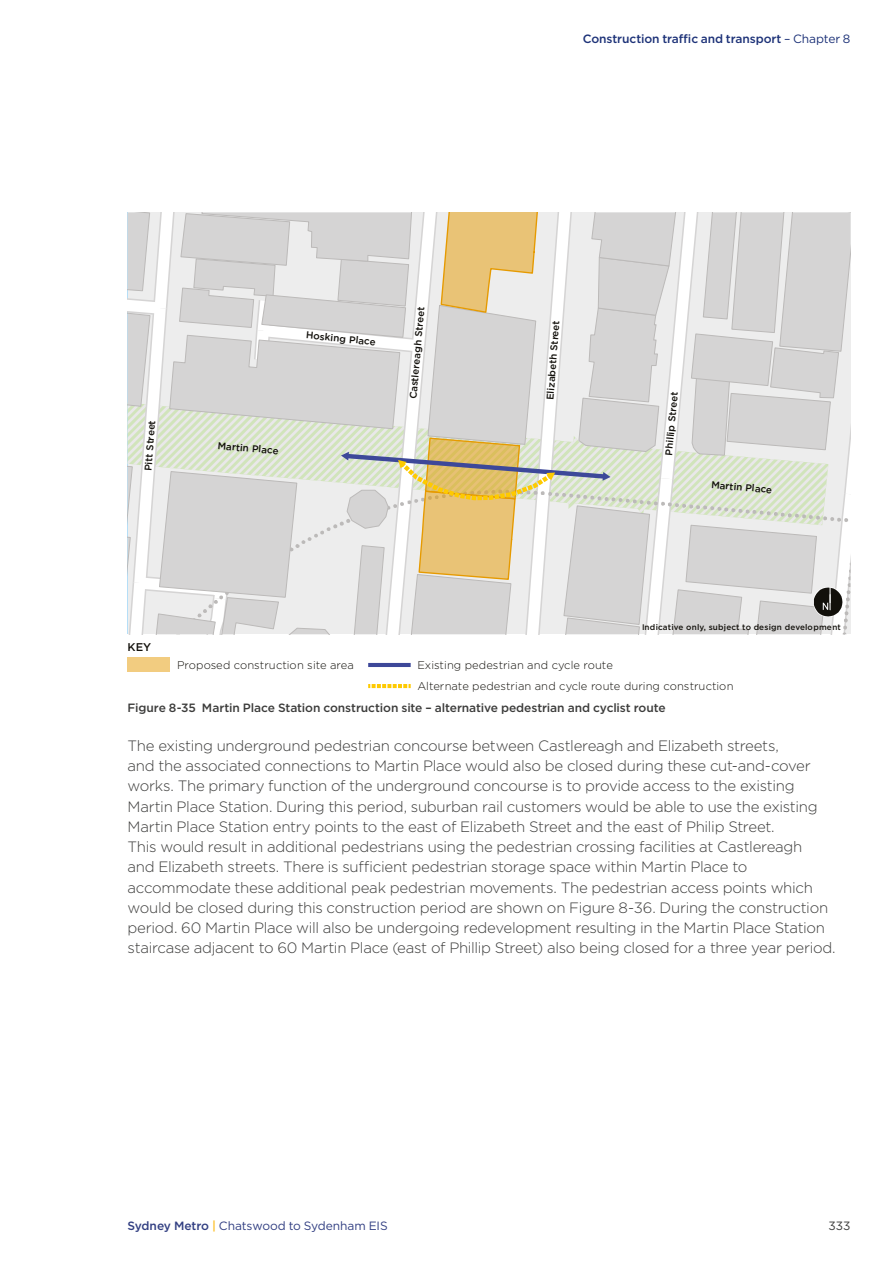
<style>
.page{position:relative;width:893px;height:1263px;background:#fff}
.page>*{position:absolute;margin:0;border:0;box-sizing:border-box;transform-origin:0 0}
.Text{font:300 15px/20.2px "Gotham";letter-spacing:-.02em;color:#3c3c3b}
.Figure___caption_hea{font:500 12px "Gotham";letter-spacing:-.01em;color:#3c3c3b}
.t1{font:500 12px "Gotham";letter-spacing:-.005em;color:#1d3278}
.t2{font:12px "Gotham";letter-spacing:-.005em;color:#323f82}
.t3{font:12px "Gotham";color:#3c3c3b}
.t4{font:300 11.25px/21px "Gotham";letter-spacing:-.005em;color:#12100b}
.t5{font:500 11.25px "Gotham";color:#12100b}
.t6{font:500 9.9px "Gotham";color:#12100b}
.t7{font:500 8.1px "Gotham";letter-spacing:.01em;color:#12100b}
.s1{font-weight:400}
.s2{font-weight:500}
.s3{font-weight:500;color:#fcbd20}
</style>
<div class="page">
<div style="left:128px;top:658px;width:42px;height:14px;background:#f2cc80"></div>
<hr style="left:368px;top:663px;width:43px;height:4px;background:#3d4899">
<svg style="left:368px;top:684px;width:43px;height:4px"></svg>
<svg style="left:128px;top:213px;width:723px;height:421px;background:#dedcd4"></svg>
<p class="t1" style="left:583px;top:31px;width:269px">Construction traffic and transport <span class="s1">– Chapter 8</span></p>
<p class="t6" style="left:142px;top:470px;width:52px;rotate:-86deg">Pitt Street</p>
<p class="t6" style="left:307px;top:328px;width:71px;rotate:6deg">Hosking Place</p>
<p class="t6" style="left:218px;top:439px;width:62px;rotate:5deg">Martin Place</p>
<p class="t6" style="left:407px;top:398px;width:94px;rotate:-85deg">Castlereagh Street</p>
<p class="t6" style="left:544px;top:399px;width:81px;rotate:-86deg">Elizabeth Street</p>
<p class="t6" style="left:662px;top:455px;width:65px;rotate:-85deg">Phillip Street</p>
<p class="t6" style="left:712px;top:478px;width:62px;rotate:5deg">Martin Place</p>
<p class="t5" style="left:128px;top:640px;width:25px">KEY</p>
<p class="t7" style="left:642px;top:621px;width:200px">Indicative only, subject to design development</p>
<p class="t4" style="left:177px;top:655px;width:178px">Proposed construction site area</p>
<p class="t4" style="left:417px;top:655px;width:318px">Existing pedestrian and cycle route<br>Alternate pedestrian and cycle route during construction</p>
<p class="Figure___caption_hea" style="left:128px;top:700px;width:540px">Figure 8-35 Martin Place Station construction site – alternative pedestrian and cyclist route</p>
<p class="Text" style="left:128px;top:735px;width:710px">The existing underground pedestrian concourse between Castlereagh and Elizabeth streets,<br>and the associated connections to Martin Place would also be closed during these cut-and-cover works. The primary function of the underground concourse is to provide access to the existing Martin Place Station. During this period, suburban rail customers would be able to use the existing Martin Place Station entry points to the east of Elizabeth Street and the east of Philip Street.<br>This would result in additional pedestrians using the pedestrian crossing facilities at Castlereagh<br>and Elizabeth streets. There is sufficient pedestrian storage space within Martin Place to accommodate these additional peak pedestrian movements. The pedestrian access points which would be closed during this construction period are shown on Figure 8-36. During the construction period. 60 Martin Place will also be undergoing redevelopment resulting in the Martin Place Station staircase adjacent to 60 Martin Place (east of Phillip Street) also being closed for a three year period.</p>
<p class="t2" style="left:128px;top:1218px;width:262px"><span class="s2">Sydney Metro</span> <span class="s3">|</span> Chatswood to Sydenham EIS</p>
<p class="t3" style="left:828px;top:1218px;width:23px">333</p>
</div>
